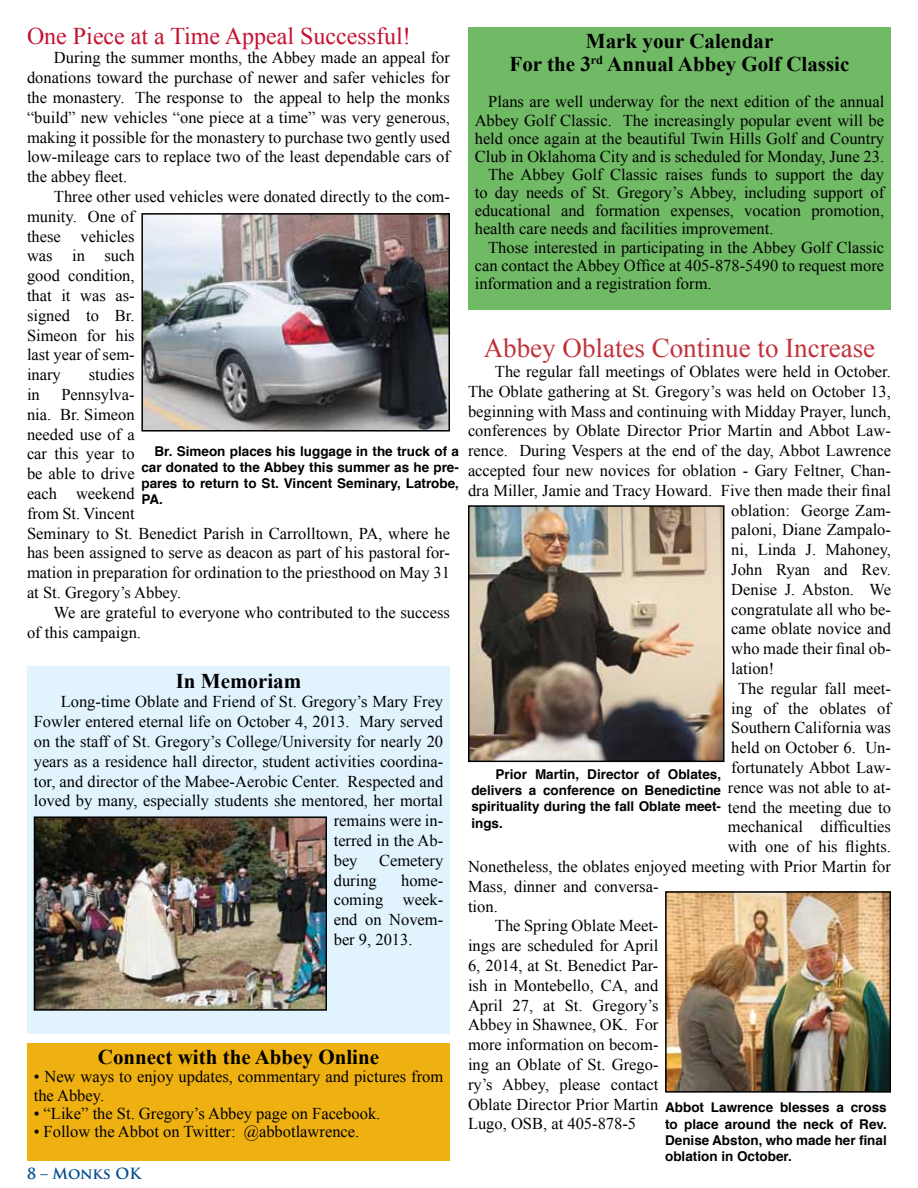
<style>
.page{position:relative;width:918px;height:1188px;background:#fff}
.page>*{position:absolute;margin:0;border:0;box-sizing:border-box;transform-origin:0 0}
.t1{font:27px "Times New Roman";color:#c2323a}
.t2{font:24px "Times New Roman";color:#c41230}
.t3{font:700 21px/23.1px "Times New Roman";color:#000;text-align:center}
.t4{font:16.5px/19.8px "Times New Roman";color:#000}
.t5{font:700 15px "Trajan Pro";letter-spacing:-.005em;color:#004b8d}
.t6{font:700 13.5px/16.2px "Helvetica";color:#000;text-align:justify}
</style>
<div class="page">
<div style="left:468px;top:27px;width:423px;height:282px;background:#70b965"></div>
<img style="left:144px;top:216px;width:303px;height:213px">
<div style="left:141px;top:213px;width:309px;height:219px;border:2px solid #000"></div>
<img style="left:471px;top:508px;width:250px;height:251px">
<div style="left:468px;top:505px;width:256px;height:257px;border:2px solid #000"></div>
<div style="left:27px;top:1043px;width:423px;height:118px;background:#eeb111"></div>
<img style="left:668px;top:894px;width:220px;height:196px">
<div style="left:665px;top:891px;width:226px;height:202px;border:2px solid #000"></div>
<div style="left:27px;top:667px;width:423px;height:367px;background:#e1f4fd"></div>
<img style="left:37px;top:819px;width:287px;height:189px">
<div style="left:34px;top:816px;width:293px;height:195px;border:2px solid #000"></div>
<h2 class="t2" style="left:27px;top:19px;width:385px">One Piece at a Time Appeal Successful!</h2>
<p class="t4" style="left:27px;top:48px;width:425px;text-align:justify;text-indent:27px">During the summer months, the Abbey made an appeal for donations toward the purchase of newer and safer vehicles for the monastery. The response to the appeal to help the monks “build” new vehicles “one piece at a time” was very generous, making it possible for the monastery to purchase two gently used low-mileage cars to replace two of the least dependable cars of the abbey fleet.</p>
<p class="t4" style="left:27px;top:186px;width:424px;text-indent:27px">Three other used vehicles were donated directly to the com&shy;munity. One of<br>these vehicles<br>was in such<br>good condition,<br>that it was as-<br>signed to Br.<br>Simeon for his<br>last year of sem-<br>inary</p>
<p class="t4" style="left:89px;top:365px;width:47px">studies</p>
<p class="t4" style="left:27px;top:384px;width:425px;text-indent:34px">Pennsylva-<br>nia. Br. Simeon<br>needed use of a<br>car this year to<br>be able to drive<br>each weekend<br>from St. Vincent<br>Seminary to St. Benedict Parish in Carrolltown, PA, where he has been assigned to serve as deacon as part of his pastoral for&shy;mation in preparation for ordination to the priesthood on May 31 at St. Gregory’s Abbey.</p>
<p class="t4" style="left:27px;top:602px;width:425px;text-indent:27px">We are grateful to everyone who contributed to the success of this campaign.</p>
<p class="t4" style="left:27px;top:384px;width:14px">in</p>
<p class="t6" style="left:141px;top:443px;width:319px;text-indent:13px">Br. Simeon places his luggage in the truck of a car donated to the Abbey this summer as he pre&shy;pares to return to St. Vincent Seminary, Latrobe, PA.</p>
<p class="t3" style="left:176px;top:668px;width:127px">In Memoriam</p>
<p class="t4" style="left:61px;top:692px;width:384px">Long-time Oblate and Friend of St. Gregory’s Mary Frey</p>
<p class="t4" style="left:34px;top:711px;width:411px">Fowler entered eternal life on October 4, 2013. Mary served</p>
<p class="t4" style="left:34px;top:731px;width:411px">on the staff of St. Gregory’s College/University for nearly 20</p>
<p class="t4" style="left:34px;top:751px;width:411px">years as a residence hall director, student activities coordina-</p>
<p class="t4" style="left:34px;top:771px;width:411px">tor, and director of the Mabee-Aerobic Center. Respected and</p>
<p class="t4" style="left:34px;top:791px;width:411px">loved by many, especially students she mentored, her mortal</p>
<p class="t4" style="left:334px;top:810px;width:111px">remains were in-</p>
<p class="t4" style="left:334px;top:830px;width:111px">terred in the Ab-</p>
<p class="t4" style="left:334px;top:850px;width:25px">bey</p>
<p class="t4" style="left:379px;top:850px;width:66px">Cemetery</p>
<p class="t4" style="left:334px;top:870px;width:45px">during</p>
<p class="t4" style="left:334px;top:870px;width:111px;text-align:justify;text-indent:67px">home&shy;coming week&shy;end on Novem&shy;ber 9, 2013.</p>
<p class="t3" style="left:98px;top:1045px;width:283px">Connect with the Abbey Online</p>
<p class="t4" style="left:34px;top:1068px;width:411px;line-height:18.1px">• New ways to enjoy updates, commentary and pictures from the Abbey.</p>
<p class="t4" style="left:34px;top:1103px;width:348px">• “Like” the St. Gregory’s Abbey page on Facebook.</p>
<p class="t4" style="left:34px;top:1121px;width:327px">• Follow the Abbot on Twitter: @abbotlawrence.</p>
<p class="t5" style="left:27px;top:1164px;width:115px">8 – Monks OK</p>
<p class="t3" style="left:510px;top:29px;width:341px">Mark your Calendar<br>For the 3<sup>rd</sup> Annual Abbey Golf Classic</p>
<p class="t4" style="left:488px;top:92px;width:398px">Plans are well underway for the next edition of the annual</p>
<p class="t4" style="left:475px;top:110px;width:411px">Abbey Golf Classic. The increasingly popular event will be</p>
<p class="t4" style="left:475px;top:128px;width:411px">held once again at the beautiful Twin Hills Golf and Country</p>
<p class="t4" style="left:475px;top:146px;width:411px">Club in Oklahoma City and is scheduled for Monday, June 23.</p>
<p class="t4" style="left:488px;top:164px;width:397px">The Abbey Golf Classic raises funds to support the day</p>
<p class="t4" style="left:475px;top:182px;width:411px">to day needs of St. Gregory’s Abbey, including support of</p>
<p class="t4" style="left:475px;top:201px;width:411px">educational and formation expenses, vocation promotion,</p>
<p class="t4" style="left:475px;top:219px;width:300px">health care needs and facilities improvement.</p>
<p class="t4" style="left:488px;top:237px;width:398px">Those interested in participating in the Abbey Golf Classic</p>
<p class="t4" style="left:475px;top:255px;width:411px">can contact the Abbey Office at 405-878-5490 to request more</p>
<p class="t4" style="left:475px;top:273px;width:238px">information and a registration form.</p>
<h1 class="t1" style="left:484px;top:330px;width:393px">Abbey Oblates Continue to Increase</h1>
<p class="t4" style="left:495px;top:361px;width:398px">The regular fall meetings of Oblates were held in October.</p>
<p class="t4" style="left:468px;top:381px;width:424px">The Oblate gathering at St. Gregory’s was held on October 13,</p>
<p class="t4" style="left:468px;top:401px;width:425px">beginning with Mass and continuing with Midday Prayer, lunch,</p>
<p class="t4" style="left:468px;top:421px;width:425px">conferences by Oblate Director Prior Martin and Abbot Law-</p>
<p class="t4" style="left:468px;top:441px;width:425px">rence. During Vespers at the end of the day, Abbot Lawrence</p>
<p class="t4" style="left:468px;top:460px;width:425px">accepted four new novices for oblation - Gary Feltner, Chan-</p>
<p class="t4" style="left:468px;top:480px;width:424px">dra Miller, Jamie and Tracy Howard. Five then made their final</p>
<p class="t4" style="left:731px;top:500px;width:161px">oblation: George Zam-</p>
<p class="t4" style="left:731px;top:520px;width:161px">paloni, Diane Zampalo-</p>
<p class="t4" style="left:731px;top:540px;width:161px">ni, Linda J. Mahoney,</p>
<p class="t4" style="left:731px;top:559px;width:161px">John Ryan and Rev.</p>
<p class="t4" style="left:731px;top:579px;width:161px">Denise J. Abston. We</p>
<p class="t4" style="left:731px;top:599px;width:161px">congratulate all who be-</p>
<p class="t4" style="left:731px;top:619px;width:161px">came oblate novice and</p>
<p class="t4" style="left:731px;top:639px;width:161px">who made their final ob-</p>
<p class="t4" style="left:731px;top:658px;width:45px">lation!</p>
<p class="t4" style="left:738px;top:678px;width:155px">The regular fall meet-</p>
<p class="t4" style="left:731px;top:698px;width:161px">ing of the oblates of</p>
<p class="t4" style="left:731px;top:718px;width:161px">Southern California was</p>
<p class="t4" style="left:731px;top:738px;width:161px">held on October 6. Un-</p>
<p class="t4" style="left:731px;top:757px;width:161px">fortunately Abbot Law-</p>
<p class="t4" style="left:728px;top:777px;width:165px">rence was not able to at-</p>
<p class="t4" style="left:728px;top:797px;width:165px">tend the meeting due to</p>
<p class="t4" style="left:728px;top:817px;width:165px">mechanical difficulties</p>
<p class="t4" style="left:728px;top:837px;width:165px">with one of his flights.</p>
<p class="t4" style="left:468px;top:856px;width:425px">Nonetheless, the oblates enjoyed meeting with Prior Martin for</p>
<p class="t4" style="left:468px;top:876px;width:192px">Mass, dinner and conversa-</p>
<p class="t4" style="left:468px;top:896px;width:31px">tion.</p>
<p class="t4" style="left:495px;top:916px;width:165px">The Spring Oblate Meet-</p>
<p class="t4" style="left:468px;top:936px;width:192px">ings are scheduled for April</p>
<p class="t4" style="left:468px;top:955px;width:192px">6, 2014, at St. Benedict Par-</p>
<p class="t4" style="left:468px;top:975px;width:192px">ish in Montebello, CA, and</p>
<p class="t4" style="left:468px;top:995px;width:192px">April 27, at St. Gregory’s</p>
<p class="t4" style="left:468px;top:1015px;width:192px">Abbey in Shawnee, OK. For</p>
<p class="t4" style="left:468px;top:1035px;width:192px">more information on becom-</p>
<p class="t4" style="left:468px;top:1054px;width:192px">ing an Oblate of St. Grego-</p>
<p class="t4" style="left:468px;top:1074px;width:192px">ry’s Abbey, please contact</p>
<p class="t4" style="left:468px;top:1094px;width:192px">Oblate Director Prior Martin</p>
<p class="t4" style="left:468px;top:1114px;width:170px">Lugo, OSB, at 405-878-5</p>
<p class="t6" style="left:471px;top:766px;width:251px;text-indent:24px">Prior Martin, Director of Oblates, delivers a conference on Benedictine spirituality during the fall Oblate meet&shy;ings.</p>
<p class="t6" style="left:665px;top:1100px;width:223px">Abbot Lawrence blesses a cross to place around the neck of Rev.<br>Denise Abston, who made her final oblation in October.</p>
</div>
